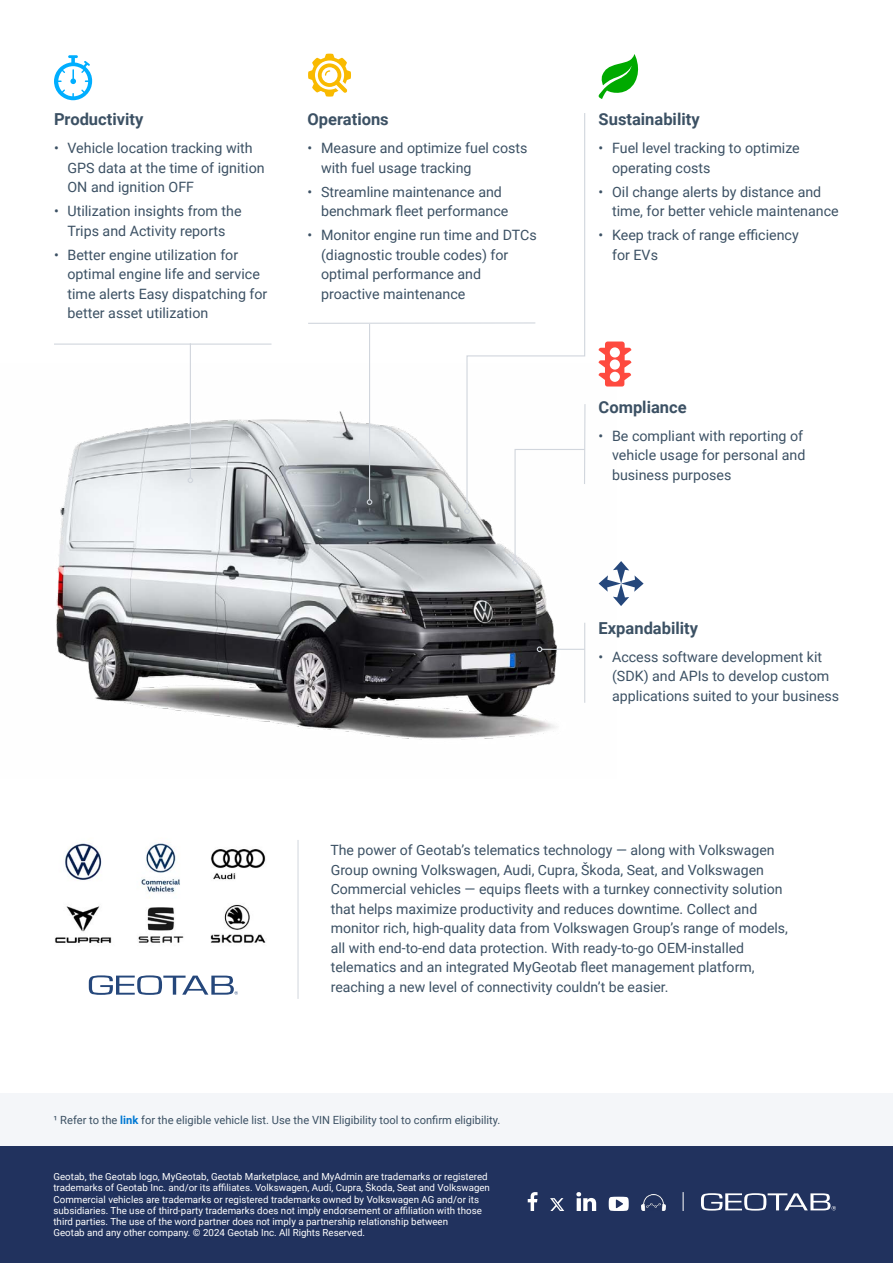
<style>
.page{position:relative;width:893px;height:1263px;background:#fff}
.page>*{position:absolute;margin:0;border:0;box-sizing:border-box;transform-origin:0 0}
.Heading_4__H4{font:700 16.5px "Roboto";color:#3c5164}
.t1{font:14.25px/19.5px "Roboto";color:#3c5164}
.Body_Copy__P{font:14.1px/19.5px "Roboto";color:#3c5164}
.Body_Copy__P-2{font:11.25px "Roboto";color:#3c5164}
.Body_Copy__P-3{font:9.75px/11.2px "Roboto";color:#fff}
.s1{font-weight:700;color:#0078d3}
</style>
<div class="page">
<img style="left:56px;top:374px;width:560px;height:366px">
<div style="left:0;top:1093px;width:893px;height:54px;background:#f4f6f9"></div>
<hr style="left:54px;top:344px;width:217px;height:1px;background:#d1d6dd">
<hr style="left:308px;top:322px;width:227px;height:2px;background:#d1d6dd">
<hr style="left:190px;top:343px;width:1px;height:135px;background:#d1d6dd">
<svg style="left:188px;top:477px;width:5px;height:6px"></svg>
<hr style="left:369px;top:324px;width:1px;height:176px;background:#d1d6dd">
<svg style="left:367px;top:499px;width:5px;height:6px"></svg>
<svg style="left:512px;top:510px;width:74px;height:55px"></svg>
<svg style="left:466px;top:113px;width:120px;height:397px"></svg>
<svg style="left:464px;top:508px;width:6px;height:6px"></svg>
<hr style="left:584px;top:404px;width:1px;height:80px;background:#d1d6dd">
<hr style="left:584px;top:623px;width:1px;height:80px;background:#d1d6dd">
<hr style="left:542px;top:649px;width:43px;height:1px;background:#d1d6dd">
<svg style="left:537px;top:646px;width:5px;height:6px"></svg>
<svg style="left:308px;top:54px;width:43px;height:43px"></svg>
<svg style="left:598px;top:54px;width:41px;height:45px"></svg>
<svg style="left:54px;top:55px;width:38px;height:45px"></svg>
<svg style="left:599px;top:341px;width:32px;height:45px"></svg>
<svg style="left:599px;top:561px;width:45px;height:45px"></svg>
<div style="left:0;top:1147px;width:893px;height:116px;background:#21325e"></div>
<img style="left:55px;top:842px;width:211px;height:101px">
<svg style="left:89px;top:975px;width:149px;height:20px"></svg>
<svg style="left:528px;top:1192px;width:9px;height:19px"></svg>
<svg style="left:550px;top:1198px;width:14px;height:13px"></svg>
<svg style="left:576px;top:1192px;width:20px;height:19px"></svg>
<svg style="left:609px;top:1197px;width:20px;height:14px"></svg>
<img style="left:641px;top:1194px;width:24px;height:17px">
<svg style="left:701px;top:1193px;width:135px;height:17px"></svg>
<svg style="left:683px;top:1192px;width:1px;height:19px"></svg>
<hr style="left:298px;top:840px;width:1px;height:159px;background:#d1d6dd">
<h4 class="Heading_4__H4" style="left:54px;top:108px;width:91px">Productivity</h4>
<p class="t1" style="left:68px;top:138px;width:199px;text-indent:-14px">• Vehicle location tracking with<br>GPS data at the time of ignition<br>ON and ignition OFF</p>
<p class="t1" style="left:54px;top:201px;width:189px;text-align:center">• Utilization insights from the<br>Trips and Activity reports</p>
<p class="t1" style="left:68px;top:244px;width:201px;text-indent:-14px">• Better engine utilization for optimal engine life and service time alerts Easy dispatching for better asset utilization</p>
<h4 class="Heading_4__H4" style="left:308px;top:108px;width:83px">Operations</h4>
<p class="t1" style="left:321px;top:138px;width:208px;text-indent:-14px">• Measure and optimize fuel costs with fuel usage tracking</p>
<p class="t1" style="left:321px;top:181px;width:189px;text-indent:-14px">• Streamline maintenance and benchmark fleet performance</p>
<p class="t1" style="left:321px;top:225px;width:217px;text-indent:-14px">• Monitor engine run time and DTCs (diagnostic trouble codes) for optimal performance and proactive maintenance</p>
<h4 class="Heading_4__H4" style="left:599px;top:108px;width:103px">Sustainability</h4>
<p class="t1" style="left:612px;top:138px;width:189px;text-indent:-14px">• Fuel level tracking to optimize operating costs</p>
<p class="t1" style="left:612px;top:181px;width:228px;text-indent:-14px">• Oil change alerts by distance and time, for better vehicle maintenance</p>
<p class="t1" style="left:612px;top:225px;width:188px;text-indent:-14px">• Keep track of range efficiency for EVs</p>
<h4 class="Heading_4__H4" style="left:599px;top:395px;width:90px">Compliance</h4>
<p class="t1" style="left:612px;top:426px;width:195px;text-indent:-14px">• Be compliant with reporting of vehicle usage for personal and business purposes</p>
<h4 class="Heading_4__H4" style="left:599px;top:616px;width:101px">Expandability</h4>
<p class="t1" style="left:612px;top:646px;width:229px;text-indent:-14px">• Access software development kit (SDK) and APIs to develop custom applications suited to your business</p>
<p class="Body_Copy__P" style="left:330px;top:840px;width:459px">The power of Geotab’s telematics technology — along with Volkswagen Group owning Volkswagen, Audi, Cupra, Škoda, Seat, and Volkswagen Commercial vehicles — equips fleets with a turnkey connectivity solution that helps maximize productivity and reduces downtime. Collect and monitor rich, high-quality data from Volkswagen Group’s range of models, all with end-to-end data protection. With ready-to-go OEM-installed telematics and an integrated MyGeotab fleet management platform, reaching a new level of connectivity couldn’t be easier.</p>
<p class="Body_Copy__P-2" style="left:53px;top:1112px;width:449px">¹ Refer to the <span class="s1">link</span> for the eligible vehicle list. Use the VIN Eligibility tool to confirm eligibility.</p>
<p class="Body_Copy__P-3" style="left:53px;top:1170px;width:438px">Geotab, the Geotab logo, MyGeotab, Geotab Marketplace, and MyAdmin are trademarks or registered trademarks of Geotab Inc. and/or its affiliates. Volkswagen, Audi, Cupra, Škoda, Seat and Volkswagen Commercial vehicles are trademarks or registered trademarks owned by Volkswagen AG and/or its subsidiaries. The use of third-party trademarks does not imply endorsement or affiliation with those third parties. The use of the word partner does not imply a partnership relationship between<br>Geotab and any other company. © 2024 Geotab Inc. All Rights Reserved.</p>
</div>
